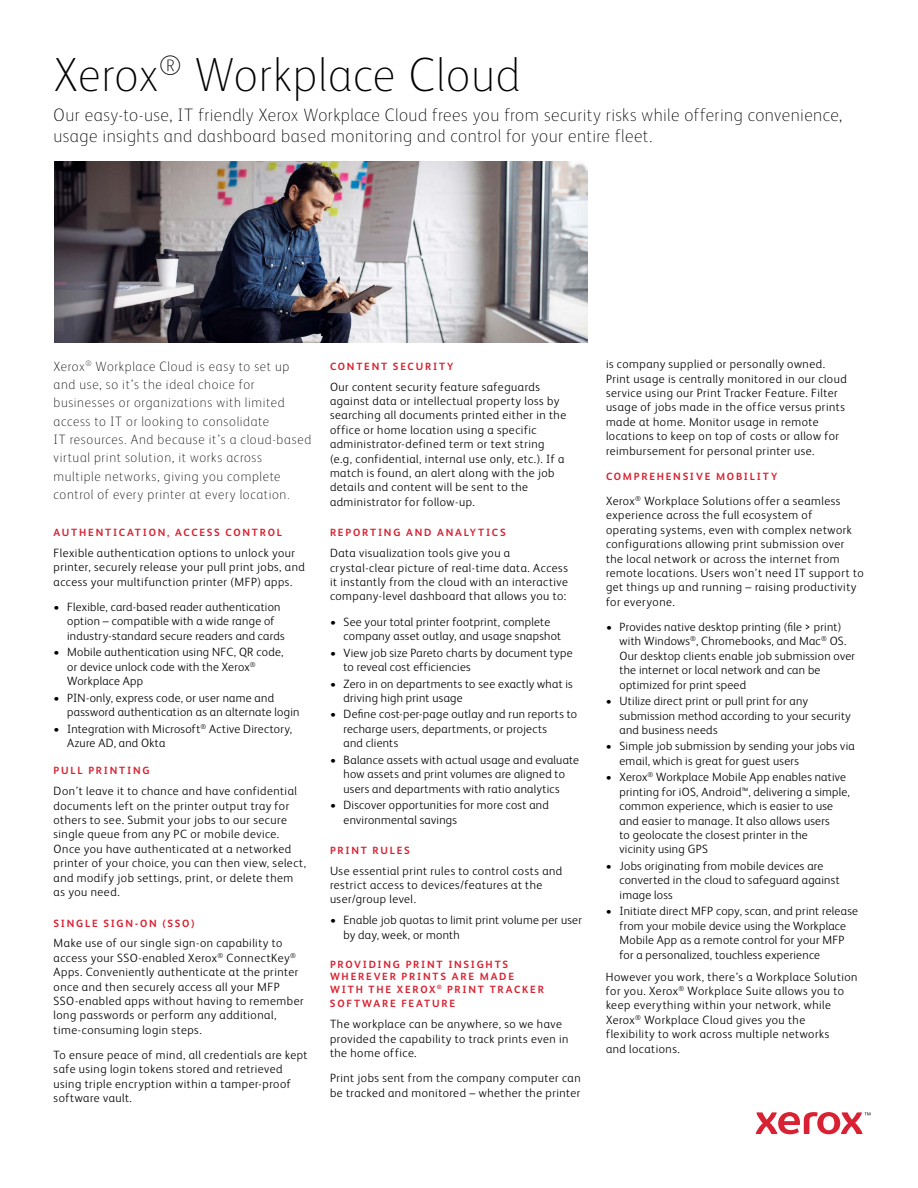
<style>
.page{position:relative;width:918px;height:1188px;background:#fff}
.page>*{position:absolute;margin:0;border:0;box-sizing:border-box;transform-origin:0 0}
.t1{font:100 48px "Xerox Sans";letter-spacing:.015em;color:#000}
.t2{font:100 18px/21px "Xerox Sans";letter-spacing:.025em;color:#000}
.t3{font:100 13.5px/18.3px "Xerox Sans";letter-spacing:.045em;color:#000}
.t4{font:300 12px/14.4px "Xerox Sans";letter-spacing:.035em;color:#000}
.t5{font:700 10.5px/12.6px "Xerox Sans";letter-spacing:.17em;color:#d82231}
</style>
<div class="page">
<img style="left:54px;top:161px;width:534px;height:182px">
<svg style="left:756px;top:1112px;width:114px;height:22px"></svg>
<h1 class="t1" style="left:54px;top:43px;width:468px">Xerox<sup>®</sup> Workplace Cloud</h1>
<h2 class="t2" style="left:54px;top:103px;width:790px">Our easy-to-use, IT friendly Xerox Workplace Cloud frees you from security risks while offering convenience, usage insights and dashboard based monitoring and control for your entire fleet.</h2>
<p class="t3" style="left:54px;top:356px;width:259px">Xerox<sup>®</sup> Workplace Cloud is easy to set up and use, so it’s the ideal choice for businesses or organizations with limited access to IT or looking to consolidate<br>IT resources. And because it’s a cloud-based virtual print solution, it works across multiple networks, giving you complete control of every printer at every location.</p>
<p class="t5" style="left:54px;top:526px;width:230px">AUTHENTICATION, ACCESS CONTROL</p>
<p class="t4" style="left:54px;top:545px;width:253px">Flexible authentication options to unlock your printer, securely release your pull print jobs, and access your multifunction printer (MFP) apps.</p>
<p class="t4" style="left:67px;top:599px;width:219px;text-indent:-14px">• Flexible, card-based reader authentication option – compatible with a wide range of industry-standard secure readers and cards</p>
<p class="t4" style="left:67px;top:644px;width:218px;text-indent:-14px">• Mobile authentication using NFC, QR code, or device unlock code with the Xerox<sup>®<br></sup>Workplace App</p>
<p class="t4" style="left:67px;top:690px;width:234px;text-indent:-14px">• PIN-only, express code, or user name and password authentication as an alternate login</p>
<p class="t4" style="left:67px;top:721px;width:226px;text-indent:-13px">• Integration with Microsoft<sup>®</sup> Active Directory,<br>Azure AD, and Okta</p>
<p class="t5" style="left:54px;top:764px;width:98px">PULL PRINTING</p>
<p class="t4" style="left:54px;top:783px;width:254px">Don’t leave it to chance and have confidential documents left on the printer output tray for others to see. Submit your jobs to our secure single queue from any PC or mobile device.<br>Once you have authenticated at a networked printer of your choice, you can then view, select, and modify job settings, print, or delete them as you need.</p>
<p class="t5" style="left:54px;top:916px;width:142px">SINGLE SIGN-ON (SSO)</p>
<p class="t4" style="left:54px;top:936px;width:251px">Make use of our single sign-on capability to access your SSO-enabled Xerox<sup>®</sup> ConnectKey<sup>® </sup>Apps. Conveniently authenticate at the printer once and then securely access all your MFP SSO-enabled apps without having to remember long passwords or perform any additional, time-consuming login steps.</p>
<p class="t4" style="left:54px;top:1047px;width:255px">To ensure peace of mind, all credentials are kept safe using login tokens stored and retrieved using triple encryption within a tamper-proof software vault.</p>
<p class="t5" style="left:330px;top:359px;width:125px">CONTENT SECURITY</p>
<p class="t4" style="left:330px;top:379px;width:238px">Our content security feature safeguards against data or intellectual property loss by searching all documents printed either in the office or home location using a specific administrator-defined term or text string (e.g, confidential, internal use only, etc.). If a match is found, an alert along with the job details and content will be sent to the administrator for follow-up.</p>
<p class="t5" style="left:330px;top:526px;width:177px">REPORTING AND ANALYTICS</p>
<p class="t4" style="left:330px;top:545px;width:239px">Data visualization tools give you a crystal-clear picture of real-time data. Access it instantly from the cloud with an interactive company-level dashboard that allows you to:</p>
<p class="t4" style="left:344px;top:614px;width:219px;text-indent:-14px">• See your total printer footprint, complete company asset outlay, and usage snapshot</p>
<p class="t4" style="left:344px;top:645px;width:231px;text-indent:-14px">• View job size Pareto charts by document type to reveal cost efficiencies</p>
<p class="t4" style="left:344px;top:676px;width:231px;text-indent:-14px">• Zero in on departments to see exactly what is driving high print usage</p>
<p class="t4" style="left:344px;top:707px;width:235px;text-indent:-14px">• Define cost-per-page outlay and run reports to recharge users, departments, or projects<br>and clients</p>
<p class="t4" style="left:330px;top:752px;width:251px;text-align:center">• Balance assets with actual usage and evaluate how assets and print volumes are aligned to users and departments with ratio analytics</p>
<p class="t4" style="left:344px;top:797px;width:207px;text-indent:-14px">• Discover opportunities for more cost and environmental savings</p>
<p class="t5" style="left:330px;top:843px;width:81px">PRINT RULES</p>
<p class="t4" style="left:330px;top:863px;width:234px">Use essential print rules to control costs and restrict access to devices/features at the user/group level.</p>
<p class="t4" style="left:344px;top:913px;width:240px;text-indent:-14px">• Enable job quotas to limit print volume per user by day, week, or month</p>
<p class="t5" style="left:330px;top:957px;width:215px">PROVIDING PRINT INSIGHTS<br>WHEREVER PRINTS ARE MADE<br>WITH THE XEROX<sup>®</sup> PRINT TRACKER</p>
<p class="t5" style="left:330px;top:997px;width:127px">SOFTWARE FEATURE</p>
<p class="t4" style="left:330px;top:1016px;width:240px">The workplace can be anywhere, so we have provided the capability to track prints even in the home office.</p>
<p class="t4" style="left:330px;top:1070px;width:252px">Print jobs sent from the company computer can be tracked and monitored – whether the printer</p>
<p class="t4" style="left:606px;top:356px;width:242px">is company supplied or personally owned.<br>Print usage is centrally monitored in our cloud service using our Print Tracker Feature. Filter usage of jobs made in the office versus prints made at home. Monitor usage in remote locations to keep on top of costs or allow for reimbursement for personal printer use.</p>
<p class="t5" style="left:606px;top:469px;width:173px">COMPREHENSIVE MOBILITY</p>
<p class="t4" style="left:606px;top:493px;width:259px">Xerox<sup>®</sup> Workplace Solutions offer a seamless experience across the full ecosystem of operating systems, even with complex network configurations allowing print submission over the local network or across the internet from remote locations. Users won’t need IT support to get things up and running – raising productivity for everyone.</p>
<p class="t4" style="left:619px;top:619px;width:237px;text-indent:-13px">• Provides native desktop printing (file &gt; print) with Windows<sup>®</sup>, Chromebooks, and Mac<sup>®</sup> OS.<br>Our desktop clients enable job submission over the internet or local network and can be optimized for print speed</p>
<p class="t4" style="left:619px;top:693px;width:233px;text-indent:-14px">• Utilize direct print or pull print for any submission method according to your security and business needs</p>
<p class="t4" style="left:619px;top:739px;width:237px;text-indent:-14px">• Simple job submission by sending your jobs via email, which is great for guest users</p>
<p class="t4" style="left:619px;top:770px;width:232px;text-indent:-13px">• Xerox<sup>®</sup> Workplace Mobile App enables native printing for iOS, Android™, delivering a simple, common experience, which is easier to use and easier to manage. It also allows users<br>to geolocate the closest printer in the<br>vicinity using GPS</p>
<p class="t4" style="left:619px;top:858px;width:222px;text-indent:-14px">• Jobs originating from mobile devices are converted in the cloud to safeguard against image loss</p>
<p class="t4" style="left:619px;top:903px;width:240px;text-indent:-14px">• Initiate direct MFP copy, scan, and print release from your mobile device using the Workplace Mobile App as a remote control for your MFP for a personalized, touchless experience</p>
<p class="t4" style="left:606px;top:969px;width:253px">However you work, there’s a Workplace Solution for you. Xerox<sup>®</sup> Workplace Suite allows you to keep everything within your network, while Xerox<sup>®</sup> Workplace Cloud gives you the<br>flexibility to work across multiple networks<br>and locations.</p>
</div>
